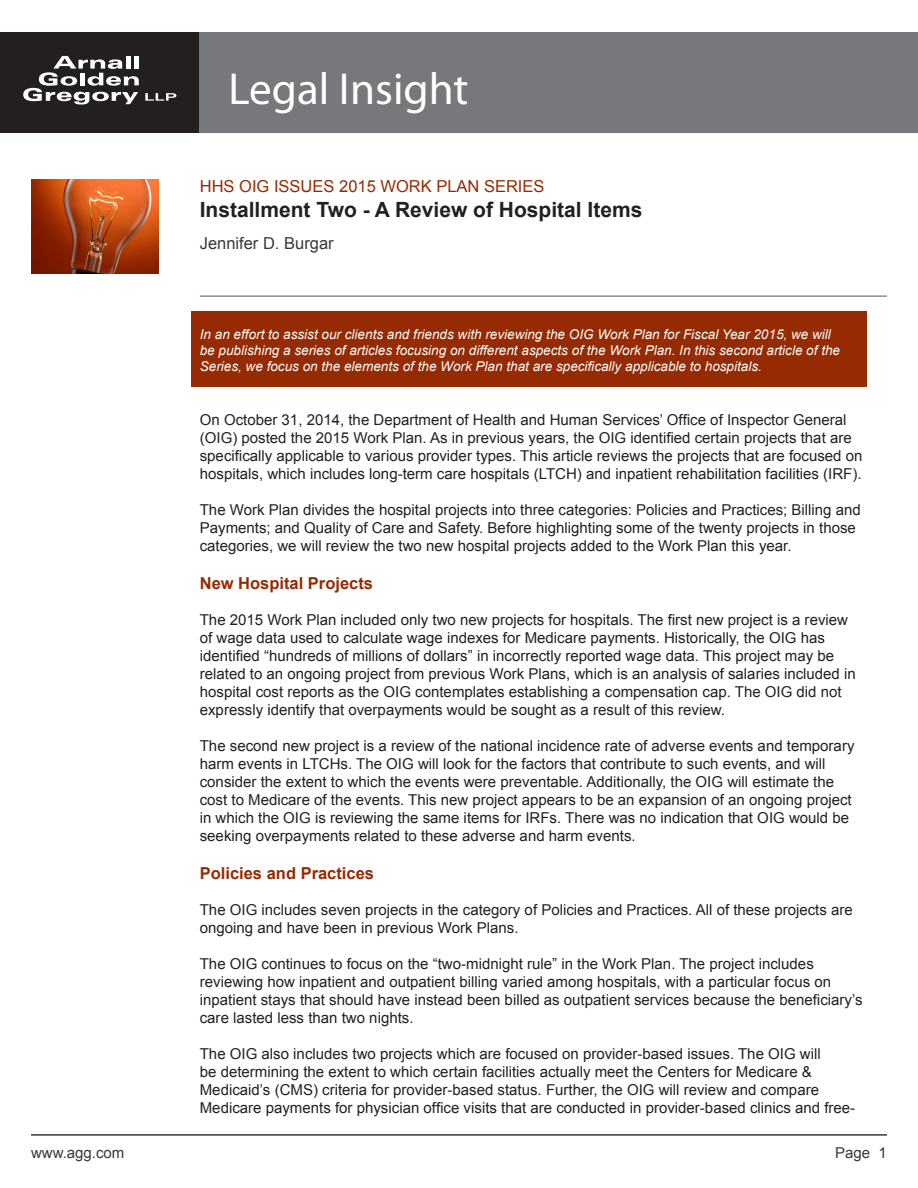
<style>
.page{position:relative;width:918px;height:1188px;background:#fff}
.page>*{position:absolute;margin:0;border:0;box-sizing:border-box;transform-origin:0 0}
.t1{font:45px "Myriad Pro";color:#fff}
.t2{font:700 21px "Arial";color:#231f20}
.Subtitles{font:700 16.5px "Arial";color:#962a03}
.Article_Title_Intro{font:16.5px "Arial";color:#962a03}
.t3{font:16.5px "Arial";color:#383839}
.Regular_text{font:15px/18px "Arial";color:#231f20}
.t4{font:15px "Arial";color:#383839}
.Regular_text-2{font:italic 13.5px/16.2px "Arial";color:#fff}
</style>
<div class="page">
<div style="left:0;top:32px;width:200px;height:101px;background:#231f20"></div>
<svg style="left:23px;top:56px;width:116px;height:49px"></svg>
<svg style="left:145px;top:93px;width:31px;height:8px"></svg>
<div style="left:200px;top:32px;width:718px;height:101px;background:#76787b"></div>
<hr style="left:31px;top:1134px;width:856px;height:2px;background:#383839">
<img style="left:31px;top:180px;width:128px;height:94px">
<hr style="left:200px;top:296px;width:687px;height:1px;background:#535355">
<div style="left:191px;top:312px;width:676px;height:75px;background:#962a03"></div>
<h1 class="t1" style="left:229px;top:61px;width:241px">Legal Insight</h1>
<p class="Article_Title_Intro" style="left:200px;top:175px;width:346px">HHS OIG ISSUES 2015 WORK PLAN SERIES</p>
<p class="t2" style="left:200px;top:196px;width:444px">Installment Two - A Review of Hospital Items</p>
<p class="t3" style="left:200px;top:232px;width:135px">Jennifer D. Burgar</p>
<p class="Regular_text-2" style="left:200px;top:326px;width:642px">In an effort to assist our clients and friends with reviewing the OIG Work Plan for Fiscal Year 2015, we will be publishing a series of articles focusing on different aspects of the Work Plan. In this second article of the<br>Series, we focus on the elements of the Work Plan that are specifically applicable to hospitals.</p>
<p class="Regular_text" style="left:200px;top:411px;width:664px">On October 31, 2014, the Department of Health and Human Services’ Office of Inspector General (OIG) posted the 2015 Work Plan. As in previous years, the OIG identified certain projects that are specifically applicable to various provider types. This article reviews the projects that are focused on hospitals, which includes long-term care hospitals (LTCH) and inpatient rehabilitation facilities (IRF).</p>
<p class="Regular_text" style="left:200px;top:501px;width:663px">The Work Plan divides the hospital projects into three categories: Policies and Practices; Billing and<br>Payments; and Quality of Care and Safety. Before highlighting some of the twenty projects in those categories, we will review the two new hospital projects added to the Work Plan this year.</p>
<p class="Subtitles" style="left:200px;top:572px;width:175px">New Hospital Projects</p>
<p class="Regular_text" style="left:200px;top:611px;width:658px">The 2015 Work Plan included only two new projects for hospitals. The first new project is a review of wage data used to calculate wage indexes for Medicare payments. Historically, the OIG has identified “hundreds of millions of dollars” in incorrectly reported wage data. This project may be related to an ongoing project from previous Work Plans, which is an analysis of salaries included in hospital cost reports as the OIG contemplates establishing a compensation cap. The OIG did not expressly identify that overpayments would be sought as a result of this review.</p>
<p class="Regular_text" style="left:200px;top:737px;width:656px">The second new project is a review of the national incidence rate of adverse events and temporary harm events in LTCHs. The OIG will look for the factors that contribute to such events, and will consider the extent to which the events were preventable. Additionally, the OIG will estimate the cost to Medicare of the events. This new project appears to be an expansion of an ongoing project in which the OIG is reviewing the same items for IRFs. There was no indication that OIG would be seeking overpayments related to these adverse and harm events.</p>
<p class="Subtitles" style="left:200px;top:862px;width:176px">Policies and Practices</p>
<p class="Regular_text" style="left:200px;top:900px;width:655px">The OIG includes seven projects in the category of Policies and Practices. All of these projects are ongoing and have been in previous Work Plans.</p>
<p class="Regular_text" style="left:200px;top:954px;width:664px">The OIG continues to focus on the “two-midnight rule” in the Work Plan. The project includes reviewing how inpatient and outpatient billing varied among hospitals, with a particular focus on inpatient stays that should have instead been billed as outpatient services because the beneficiary’s care lasted less than two nights.</p>
<p class="Regular_text" style="left:200px;top:1044px;width:657px">The OIG also includes two projects which are focused on provider-based issues. The OIG will<br>be determining the extent to which certain facilities actually meet the Centers for Medicare &amp; Medicaid’s (CMS) criteria for provider-based status. Further, the OIG will review and compare Medicare payments for physician office visits that are conducted in provider-based clinics and free-</p>
<p class="t4" style="left:31px;top:1142px;width:95px">www.agg.com</p>
<p class="t4" style="left:835px;top:1142px;width:53px">Page 1</p>
</div>
